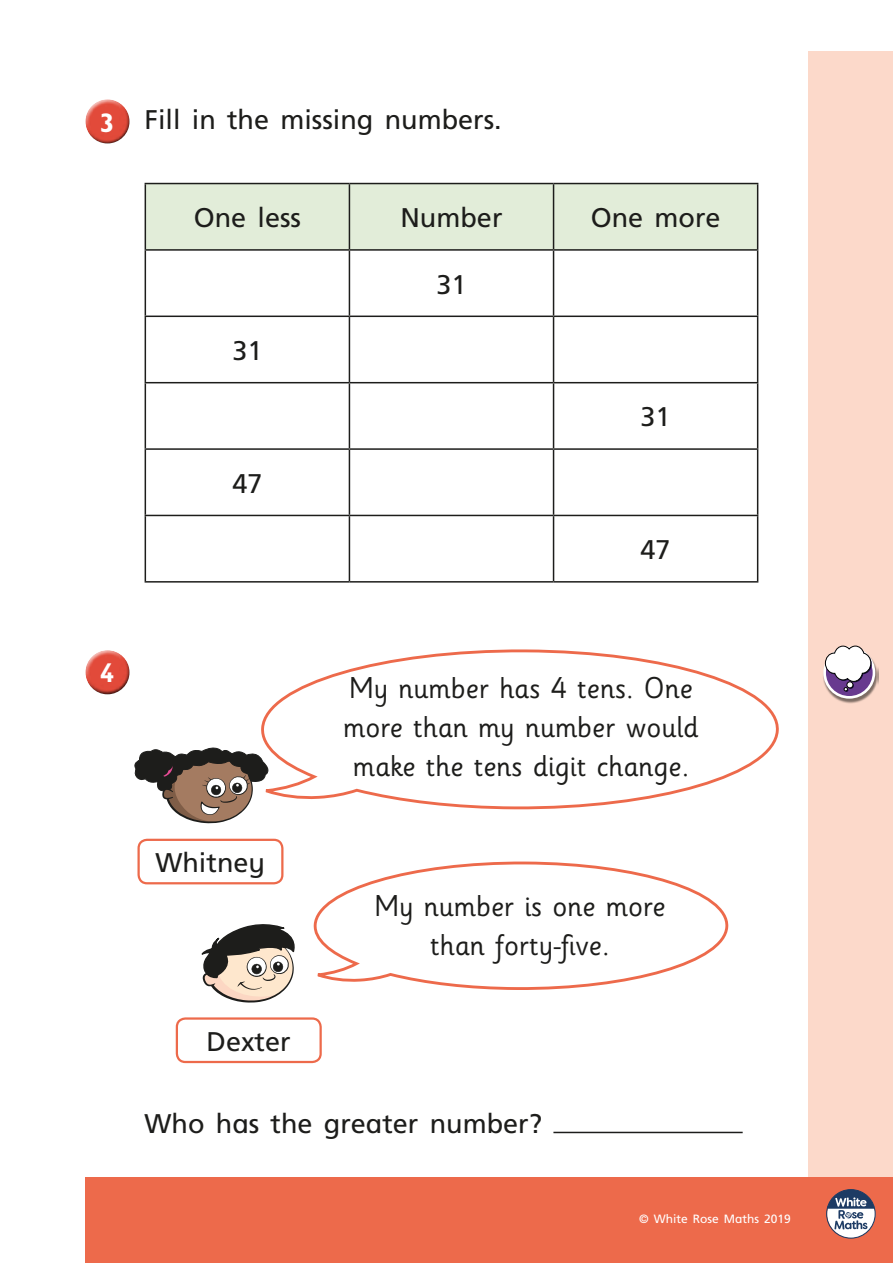
<style>
.page{position:relative;width:893px;height:1263px;background:#fff}
.page>*{position:absolute;margin:0;border:0;box-sizing:border-box;transform-origin:0 0}
.t1{font:30px/39px "Sassoon Infant Std";color:#1d1d1b;text-align:center}
.t2{font:27px "Frutiger Inf";color:#1d1d1b}
.t3{font:700 27px "Gill Infant";color:#fff}
.t4{font:12px "Frutiger Inf";color:#fff}
.s1{font-family:"Gill Infant";font-weight:700;color:#fff}
</style>
<div class="page">
<div style="left:809px;top:51px;width:84px;height:1212px;background:#fcd9ca"></div>
<div style="left:85px;top:99px;width:45px;height:35px;background:#fff;opacity:.75"></div>
<div style="left:85px;top:106px;width:47px;height:39px;background:#1d1d1b;opacity:.75"></div>
<div style="left:146px;top:184px;width:611px;height:65px;background:#e2edd9"></div>
<hr style="left:145px;top:183px;width:204px;height:1px;background:#1d1d1b">
<hr style="left:145px;top:184px;width:1px;height:65px;background:#1d1d1b">
<hr style="left:349px;top:183px;width:205px;height:1px;background:#1d1d1b">
<hr style="left:349px;top:184px;width:1px;height:65px;background:#1d1d1b">
<hr style="left:554px;top:183px;width:204px;height:1px;background:#1d1d1b">
<hr style="left:553px;top:184px;width:1px;height:65px;background:#1d1d1b">
<hr style="left:757px;top:184px;width:1px;height:65px;background:#1d1d1b">
<hr style="left:145px;top:249px;width:204px;height:2px;background:#1d1d1b">
<hr style="left:145px;top:251px;width:1px;height:65px;background:#1d1d1b">
<hr style="left:349px;top:249px;width:205px;height:2px;background:#1d1d1b">
<hr style="left:349px;top:251px;width:1px;height:65px;background:#1d1d1b">
<hr style="left:554px;top:249px;width:204px;height:2px;background:#1d1d1b">
<hr style="left:553px;top:251px;width:1px;height:65px;background:#1d1d1b">
<hr style="left:757px;top:251px;width:1px;height:65px;background:#1d1d1b">
<hr style="left:145px;top:316px;width:204px;height:1px;background:#1d1d1b">
<hr style="left:145px;top:317px;width:1px;height:65px;background:#1d1d1b">
<hr style="left:349px;top:316px;width:205px;height:1px;background:#1d1d1b">
<hr style="left:349px;top:317px;width:1px;height:65px;background:#1d1d1b">
<hr style="left:554px;top:316px;width:204px;height:1px;background:#1d1d1b">
<hr style="left:553px;top:317px;width:1px;height:65px;background:#1d1d1b">
<hr style="left:757px;top:317px;width:1px;height:65px;background:#1d1d1b">
<hr style="left:145px;top:382px;width:204px;height:1px;background:#1d1d1b">
<hr style="left:145px;top:383px;width:1px;height:65px;background:#1d1d1b">
<hr style="left:349px;top:382px;width:205px;height:1px;background:#1d1d1b">
<hr style="left:349px;top:383px;width:1px;height:65px;background:#1d1d1b">
<hr style="left:554px;top:382px;width:204px;height:1px;background:#1d1d1b">
<hr style="left:553px;top:383px;width:1px;height:65px;background:#1d1d1b">
<hr style="left:757px;top:383px;width:1px;height:65px;background:#1d1d1b">
<hr style="left:145px;top:448px;width:204px;height:2px;background:#1d1d1b">
<hr style="left:145px;top:450px;width:1px;height:65px;background:#1d1d1b">
<hr style="left:349px;top:448px;width:205px;height:2px;background:#1d1d1b">
<hr style="left:349px;top:450px;width:1px;height:65px;background:#1d1d1b">
<hr style="left:554px;top:448px;width:204px;height:2px;background:#1d1d1b">
<hr style="left:553px;top:450px;width:1px;height:65px;background:#1d1d1b">
<hr style="left:757px;top:450px;width:1px;height:65px;background:#1d1d1b">
<hr style="left:145px;top:515px;width:204px;height:1px;background:#1d1d1b">
<hr style="left:145px;top:516px;width:1px;height:65px;background:#1d1d1b">
<hr style="left:349px;top:515px;width:205px;height:1px;background:#1d1d1b">
<hr style="left:349px;top:516px;width:1px;height:65px;background:#1d1d1b">
<hr style="left:554px;top:515px;width:204px;height:1px;background:#1d1d1b">
<hr style="left:553px;top:516px;width:1px;height:65px;background:#1d1d1b">
<hr style="left:757px;top:516px;width:1px;height:65px;background:#1d1d1b">
<hr style="left:145px;top:581px;width:204px;height:2px;background:#1d1d1b">
<hr style="left:349px;top:581px;width:205px;height:2px;background:#1d1d1b">
<hr style="left:554px;top:581px;width:204px;height:2px;background:#1d1d1b">
<div style="left:85px;top:649px;width:45px;height:35px;background:#fff;opacity:.75"></div>
<div style="left:85px;top:657px;width:47px;height:39px;background:#1d1d1b;opacity:.75"></div>
<hr style="left:553px;top:1132px;width:190px;height:1px;background:#1d1d1b">
<img style="left:823px;top:659px;width:55px;height:44px">
<svg style="left:825px;top:648px;width:49px;height:49px"></svg>
<div style="left:823px;top:647px;width:52px;height:52px;border:3px solid #fff;border-radius:50%"></div>
<svg style="left:825px;top:646px;width:47px;height:46px;background:#c2b3c7"></svg>
<svg style="left:134px;top:747px;width:119px;height:77px"></svg>
<svg style="left:253px;top:649px;width:526px;height:161px"></svg>
<div style="left:137px;top:839px;width:146px;height:45px;border:2px solid #ed6a4b;border-radius:9px"></div>
<svg style="left:201px;top:924px;width:94px;height:79px"></svg>
<svg style="left:313px;top:861px;width:416px;height:129px"></svg>
<div style="left:176px;top:1017px;width:146px;height:46px;border:2px solid #ed6a4b;border-radius:9px"></div>
<div style="left:85px;top:1177px;width:808px;height:86px;background:#ed6a4b"></div>
<svg style="left:826px;top:1189px;width:50px;height:50px"></svg>
<p class="t2" style="left:100px;top:104px;width:403px"><span class="s1">3</span> Fill in the missing numbers.</p>
<p class="t2" style="left:194px;top:202px;width:109px">One less</p>
<p class="t2" style="left:400px;top:202px;width:104px">Number</p>
<p class="t2" style="left:591px;top:202px;width:131px">One more</p>
<p class="t2" style="left:232px;top:335px;width:32px">31</p>
<p class="t2" style="left:232px;top:467px;width:32px">47</p>
<p class="t2" style="left:436px;top:268px;width:32px">31</p>
<p class="t2" style="left:641px;top:401px;width:32px">31</p>
<p class="t2" style="left:641px;top:534px;width:32px">47</p>
<p class="t3" style="left:100px;top:657px;width:16px">4</p>
<p class="t2" style="left:155px;top:847px;width:111px">Whitney</p>
<p class="t2" style="left:206px;top:1025px;width:86px">Dexter</p>
<p class="t1" style="left:343px;top:669px;width:357px">My number has 4 tens. One more than my number would make the tens digit change.</p>
<p class="t1" style="left:374px;top:887px;width:293px">My number is one more than forty-five.</p>
<p class="t2" style="left:145px;top:1108px;width:399px">Who has the greater number?</p>
<p class="t4" style="left:639px;top:1212px;width:153px">© White Rose Maths 2019</p>
</div>
